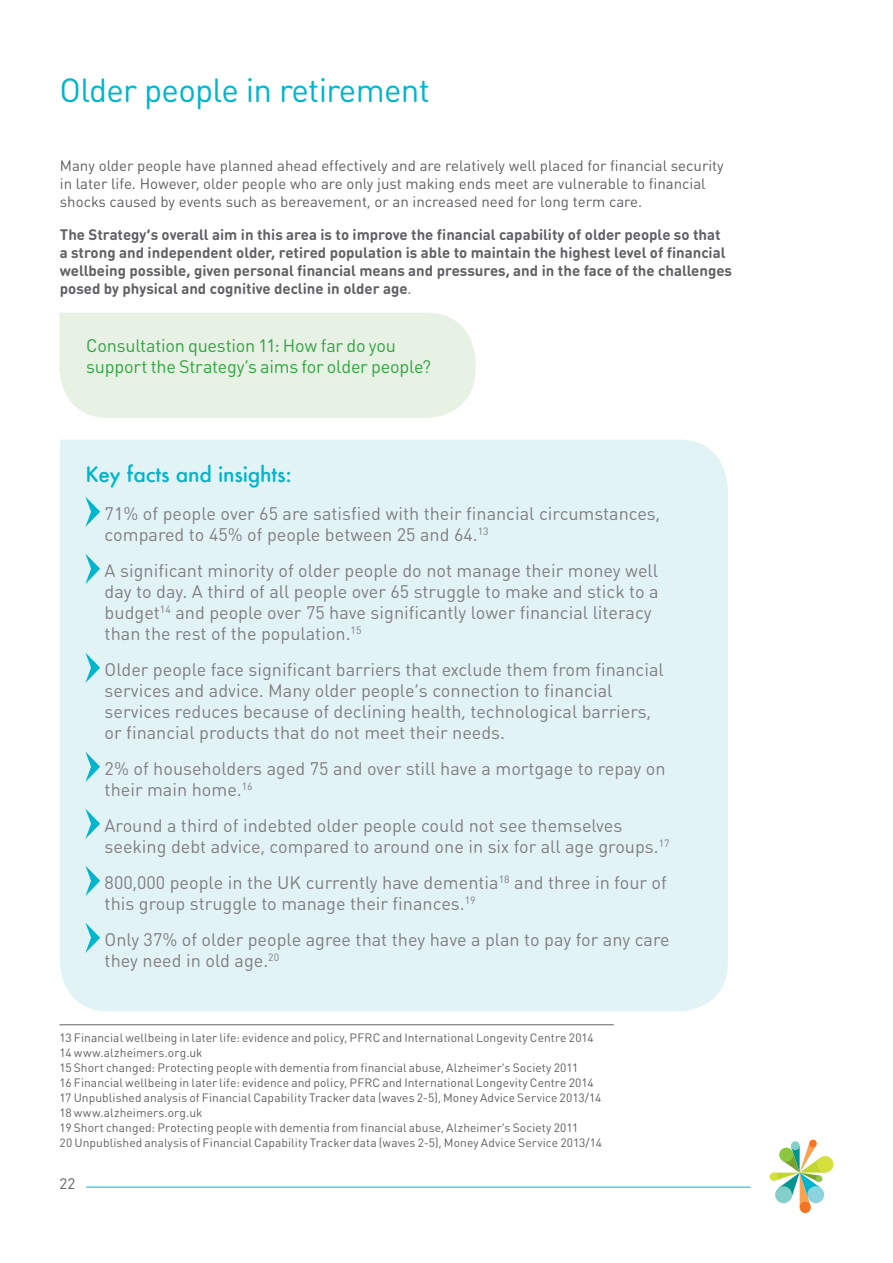
<style>
.page{position:relative;width:893px;height:1263px;background:#fff}
.page>*{position:absolute;margin:0;border:0;box-sizing:border-box;transform-origin:0 0}
.Header_L1_DIN_Round{font:33px "DIN Round Pro";letter-spacing:-.02em;color:#00b5cc}
.Box_Header_Station_M{font:500 21px "Station";letter-spacing:-.01em;color:#00b5cc}
.Box_Text_DIN_Round_P{font:18px/21px "DIN Round Pro";color:#807f83}
.Header_L3_DIN_Round{font:18px/21px "DIN Round Pro";letter-spacing:-.015em;color:#33a544}
.Body_Text_DIN_Round{font:700 15px/18px "DIN Round Pro";color:#606065}
.Body_Text_DIN_Round-2{font:15px/18px "DIN Round Pro";color:#606065}
.Footnote_8_10pt{font:12px/15px "DIN Round Pro";letter-spacing:.005em;color:#606065}
.s1{font-weight:400}
</style>
<div class="page">
<hr style="left:86px;top:1187px;width:664px;height:1px;background:#00b5cc">
<div style="left:809px;top:1140px;width:8px;height:7px;background:#f47421;border-radius:50%"></div>
<div style="left:770px;top:1172px;width:8px;height:9px;background:#d6e03d;border-radius:50%"></div>
<div style="left:800px;top:1202px;width:11px;height:11px;background:#f47421;border-radius:50%"></div>
<div style="left:817px;top:1156px;width:16px;height:16px;background:#d6e03d;border-radius:50%"></div>
<svg style="left:774px;top:1142px;width:51px;height:65px"></svg>
<div style="left:60px;top:439px;width:668px;height:572px;background:#e2f3f6"></div>
<svg style="left:85px;top:496px;width:15px;height:31px"></svg>
<svg style="left:85px;top:553px;width:15px;height:31px"></svg>
<svg style="left:85px;top:652px;width:15px;height:31px"></svg>
<svg style="left:85px;top:751px;width:15px;height:31px"></svg>
<svg style="left:85px;top:808px;width:15px;height:31px"></svg>
<svg style="left:85px;top:865px;width:15px;height:31px"></svg>
<svg style="left:85px;top:922px;width:15px;height:31px"></svg>
<hr style="left:60px;top:1024px;width:554px;height:1px;background:#606065">
<div style="left:60px;top:313px;width:416px;height:105px;background:#e7f1e4"></div>
<p class="Header_L1_DIN_Round" style="left:60px;top:68px;width:372px">Older people in retirement</p>
<p class="Body_Text_DIN_Round-2" style="left:60px;top:156px;width:665px">Many older people have planned ahead effectively and are relatively well placed for financial security in later life. However, older people who are only just making ends meet are vulnerable to financial shocks caused by events such as bereavement, or an increased need for long term care.</p>
<p class="Body_Text_DIN_Round" style="left:60px;top:225px;width:674px">The Strategy’s overall aim in this area is to improve the financial capability of older people so that a strong and independent older, retired population is able to maintain the highest level of financial wellbeing possible, given personal financial means and pressures, and in the face of the challenges posed by physical and cognitive decline in older age<span class="s1">.</span></p>
<p class="Header_L3_DIN_Round" style="left:86px;top:334px;width:346px">Consultation question 11: How far do you support the Strategy’s aims for older people?</p>
<p class="Box_Header_Station_M" style="left:85px;top:460px;width:208px">Key facts and insights:</p>
<p class="Box_Text_DIN_Round_P" style="left:105px;top:503px;width:557px">71% of people over 65 are satisfied with their financial circumstances, compared to 45% of people between 25 and 64.<sup>13</sup></p>
<p class="Box_Text_DIN_Round_P" style="left:105px;top:560px;width:555px">A significant minority of older people do not manage their money well day to day. A third of all people over 65 struggle to make and stick to a budget<sup>14</sup> and people over 75 have significantly lower financial literacy than the rest of the population.<sup>15</sup></p>
<p class="Box_Text_DIN_Round_P" style="left:105px;top:659px;width:561px">Older people face significant barriers that exclude them from financial services and advice. Many older people’s connection to financial services reduces because of declining health, technological barriers, or financial products that do not meet their needs.</p>
<p class="Box_Text_DIN_Round_P" style="left:105px;top:758px;width:562px">2% of householders aged 75 and over still have a mortgage to repay on their main home.<sup>16</sup></p>
<p class="Box_Text_DIN_Round_P" style="left:105px;top:815px;width:567px">Around a third of indebted older people could not see themselves seeking debt advice, compared to around one in six for all age groups.<sup>17</sup></p>
<p class="Box_Text_DIN_Round_P" style="left:105px;top:872px;width:564px">800,000 people in the UK currently have dementia<sup>18</sup> and three in four of this group struggle to manage their finances.<sup>19</sup></p>
<p class="Box_Text_DIN_Round_P" style="left:105px;top:929px;width:566px">Only 37% of older people agree that they have a plan to pay for any care they need in old age.<sup>20</sup></p>
<p class="Footnote_8_10pt" style="left:60px;top:1030px;width:544px">13 Financial wellbeing in later life: evidence and policy, PFRC and International Longevity Centre 2014<br>14 www.alzheimers.org.uk<br>15 Short changed: Protecting people with dementia from financial abuse, Alzheimer’s Society 2011<br>16 Financial wellbeing in later life: evidence and policy, PFRC and International Longevity Centre 2014<br>17 Unpublished analysis of Financial Capability Tracker data (waves 2-5), Money Advice Service 2013/14<br>18 www.alzheimers.org.uk<br>19 Short changed: Protecting people with dementia from financial abuse, Alzheimer’s Society 2011<br>20 Unpublished analysis of Financial Capability Tracker data (waves 2-5), Money Advice Service 2013/14</p>
<p class="Body_Text_DIN_Round-2" style="left:60px;top:1174px;width:17px">22</p>
</div>
